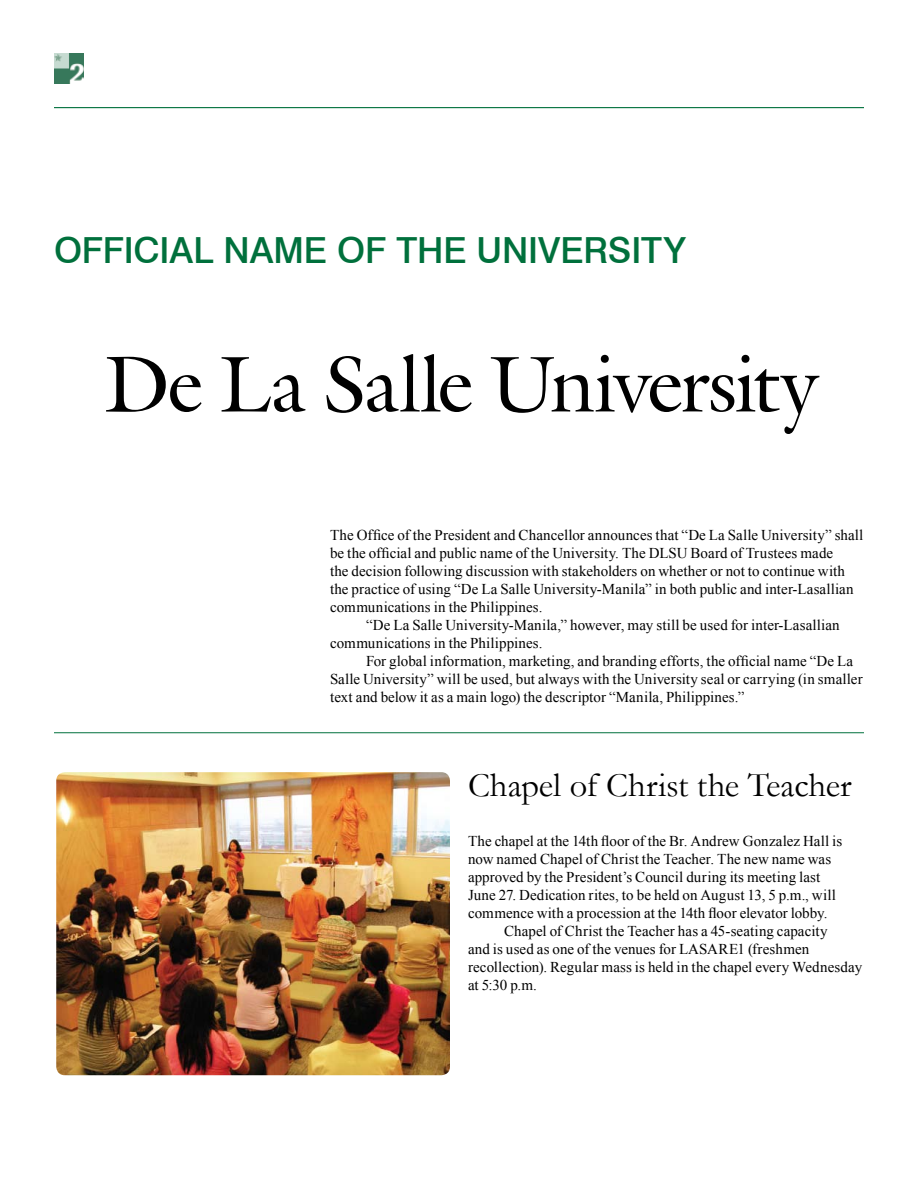
<style>
.page{position:relative;width:918px;height:1188px;background:#fff}
.page>*{position:absolute;margin:0;border:0;box-sizing:border-box;transform-origin:0 0}
.t1{font:500 36px "Swiss 721 BT";letter-spacing:-.005em;color:#00703c}
.t2{font:34.5px "Garamond";color:#000}
.t3{font:15px "Times New Roman";letter-spacing:.005em;color:#000}
</style>
<div class="page">
<img style="left:56px;top:772px;width:394px;height:303px">
<hr style="left:54px;top:107px;width:810px;height:1px;background:#00703c">
<img style="left:54px;top:54px;width:29px;height:29px">
<svg style="left:106px;top:354px;width:713px;height:80px"></svg>
<hr style="left:54px;top:732px;width:810px;height:1px;background:#00703c">
<h1 class="t1" style="left:54px;top:228px;width:530px">OFFICIAL NAME OF THE UNIVERS</h1>
<h1 class="t1" style="left:631px;top:228px;width:56px">ITY</h1>
<p class="t3" style="left:330px;top:525px;width:535px">The Office of the President and Chancellor announces that “De La Salle University” shall</p>
<p class="t3" style="left:330px;top:543px;width:505px">be the official and public name of the University. The DLSU Board of Trustees made</p>
<p class="t3" style="left:330px;top:561px;width:517px">the decision following discussion with stakeholders on whether or not to continue with</p>
<p class="t3" style="left:330px;top:579px;width:525px">the practice of using “De La Salle University-Manila” in both public and inter-Lasallian</p>
<p class="t3" style="left:330px;top:597px;width:214px">communications in the Philippines.</p>
<p class="t3" style="left:366px;top:615px;width:475px">“De La Salle University-Manila,” however, may still be used for inter-Lasallian</p>
<p class="t3" style="left:330px;top:633px;width:214px">communications in the Philippines.</p>
<p class="t3" style="left:366px;top:651px;width:489px">For global information, marketing, and branding efforts, the official name “De La</p>
<p class="t3" style="left:330px;top:669px;width:534px">Salle University” will be used, but always with the University seal or carrying (in smaller</p>
<p class="t3" style="left:330px;top:687px;width:416px">text and below it as a main logo) the descriptor “Manila, Philippines.”</p>
<h2 class="t2" style="left:468px;top:762px;width:385px">Chapel of Christ the Teacher</h2>
<p class="t3" style="left:468px;top:831px;width:376px">The chapel at the 14th floor of the Br. Andrew Gonzalez Hall is</p>
<p class="t3" style="left:468px;top:849px;width:365px">now named Chapel of Christ the Teacher. The new name was</p>
<p class="t3" style="left:468px;top:867px;width:354px">approved by the President’s Council during its meeting last</p>
<p class="t3" style="left:468px;top:885px;width:369px">June 27. Dedication rites, to be held on August 13, 5 p.m., will</p>
<p class="t3" style="left:468px;top:903px;width:361px">commence with a procession at the 14th floor elevator lobby.</p>
<p class="t3" style="left:504px;top:921px;width:325px">Chapel of Christ the Teacher has a 45-seating capacity</p>
<p class="t3" style="left:468px;top:939px;width:343px">and is used as one of the venues for LASARE1 (freshmen</p>
<p class="t3" style="left:468px;top:957px;width:396px">recollection). Regular mass is held in the chapel every Wednesday</p>
<p class="t3" style="left:468px;top:975px;width:70px">at 5:30 p.m.</p>
</div>
